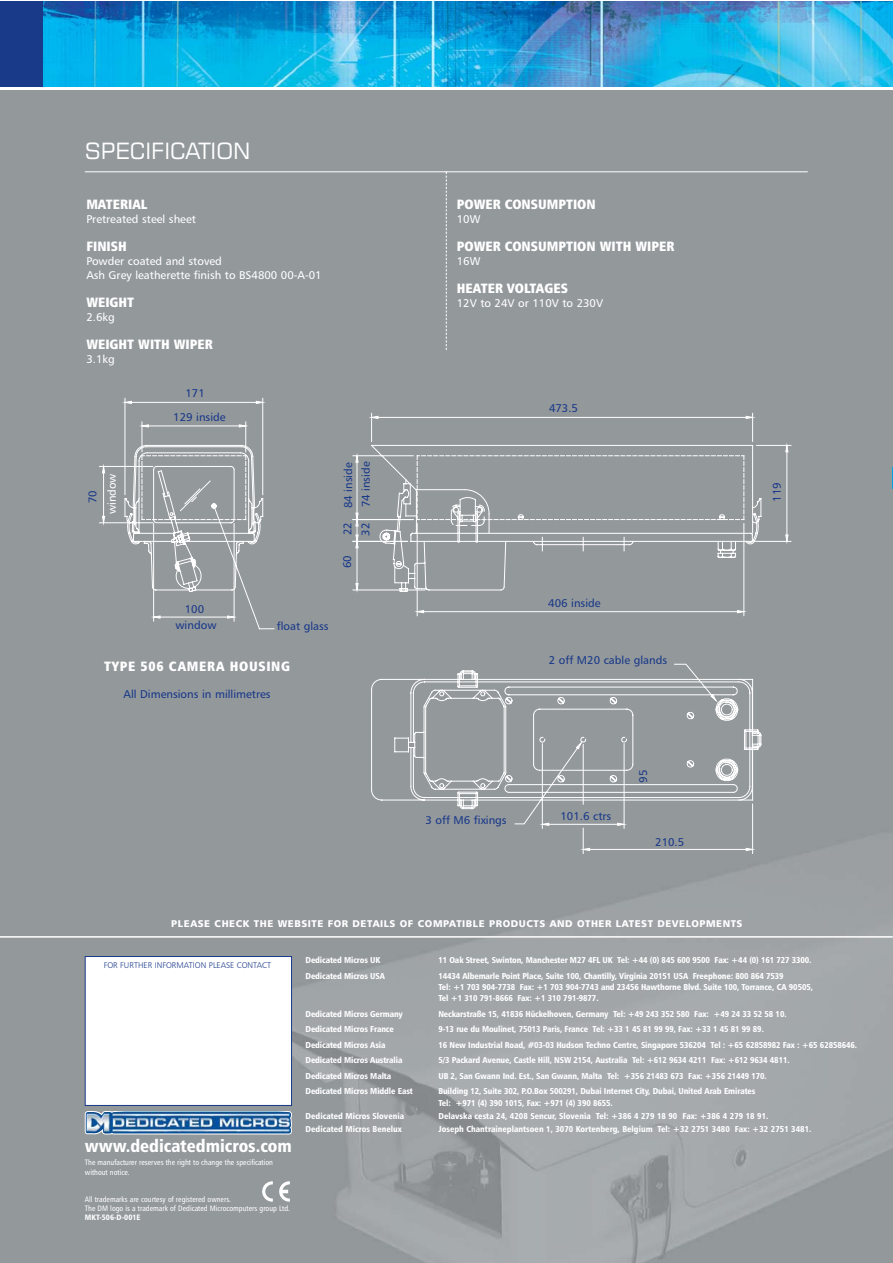
<style>
.page{position:relative;width:893px;height:1263px;background:#fff}
.page>*{position:absolute;margin:0;border:0;box-sizing:border-box;transform-origin:0 0}
.t1{font:22.5px "Square 721 BT";color:#fff}
.t2{font:17.55px "Humanist 777 BT Black Condensed B";color:#fff}
.t3{font:13.5px "Humanist 777 BT Extra Black Cond B";color:#fff}
.t4{font:13.5px "Humanist 777 BT Extra Black Cond B";letter-spacing:.05em;color:#fff}
.t5{font:11.25px/16.2px "Humanist 777 BT Roman B";color:#193989}
.t6{font:11.25px/14px "Humanist 777 BT Roman B";color:#fff}
.t7{font:9.75px "Humanist 777 BT Black B";letter-spacing:.055em;color:#fff}
.t8{font:8.55px/11.2px "Humanist 777 BT Black Condensed B";letter-spacing:-.015em;color:#fff}
.t9{font:8.25px "Humanist 777 BT Light B";color:#193989}
.t10{font:7.8px/9.3px "Humanist 777 BT Roman Condensed B";color:#fff}
.t11{font:7.8px "Humanist 777 BT Black Condensed B";color:#fff}
</style>
<div class="page">
<img style="left:0;top:91px;width:893px;height:1172px">
<svg style="left:446px;top:172px;width:1px;height:178px"></svg>
<hr style="left:85px;top:171px;width:723px;height:1px;background:#fff">
<img style="left:85px;top:1111px;width:207px;height:23px">
<div style="left:85px;top:956px;width:207px;height:149px;background:#fff"></div>
<div style="left:85px;top:956px;width:207px;height:150px;border:1px solid #193989"></div>
<img style="left:42px;top:1px;width:851px;height:85px">
<div style="left:0;top:1px;width:42px;height:85px;background:#193989"></div>
<hr style="left:0;top:936px;width:893px;height:2px;background:#fff">
<svg style="left:262px;top:1181px;width:11px;height:21px"></svg>
<svg style="left:279px;top:1181px;width:11px;height:21px"></svg>
<svg style="left:371px;top:851px;width:382px;height:3px"></svg>
<div style="left:152px;top:622px;width:606px;height:229px;background:#93989b"></div>
<svg style="left:371px;top:622px;width:391px;height:149px"></svg>
<hr style="left:124px;top:397px;width:634px;height:3px;background:#93989b">
<svg style="left:99px;top:400px;width:690px;height:222px"></svg>
<h1 class="t1" style="left:85px;top:142px;width:167px">SPECIFICATION</h1>
<h3 class="t3" style="left:86px;top:199px;width:63px">MATERIAL</h3>
<h3 class="t6" style="left:86px;top:213px;width:111px">Pretreated steel sheet</h3>
<h3 class="t3" style="left:86px;top:240px;width:42px">FINISH</h3>
<h3 class="t6" style="left:86px;top:254px;width:237px">Powder coated and stoved<br>Ash Grey leatherette finish to BS4800 00-A-01</h3>
<h3 class="t3" style="left:86px;top:296px;width:49px">WEIGHT</h3>
<h3 class="t6" style="left:86px;top:310px;width:30px">2.6kg</h3>
<h3 class="t3" style="left:86px;top:338px;width:128px">WEIGHT WITH WIPER</h3>
<h3 class="t6" style="left:86px;top:352px;width:30px">3.1kg</h3>
<h3 class="t5" style="left:173px;top:382px;width:54px;line-height:23.9px;text-indent:12px">171<br>129 inside</h3>
<h3 class="t5" style="left:85px;top:503px;width:14px;rotate:-90deg">70</h3>
<h3 class="t6" style="left:105px;top:514px;width:42px;rotate:-90deg">window</h3>
<h3 class="t5" style="left:340px;top:508px;width:48px;line-height:17.7px;rotate:-90deg">84 inside<br>74 inside</h3>
<h3 class="t5" style="left:339px;top:535px;width:15px;line-height:18.1px;rotate:-90deg">22<br>32</h3>
<h3 class="t5" style="left:339px;top:568px;width:14px;rotate:-90deg">60</h3>
<h3 class="t5" style="left:176px;top:601px;width:42px;text-align:center">100 window</h3>
<h3 class="t5" style="left:277px;top:618px;width:53px">float glass</h3>
<h3 class="t4" style="left:104px;top:660px;width:187px">TYPE 506 CAMERA HOUSING</h3>
<h3 class="t5" style="left:124px;top:687px;width:149px">All Dimensions in millimetres</h3>
<h3 class="t3" style="left:457px;top:199px;width:140px">POWER CONSUMPTION</h3>
<h3 class="t6" style="left:457px;top:213px;width:25px">10W</h3>
<h3 class="t3" style="left:457px;top:241px;width:219px">POWER CONSUMPTION WITH WIPER</h3>
<h3 class="t6" style="left:457px;top:255px;width:25px">16W</h3>
<h3 class="t3" style="left:457px;top:282px;width:113px">HEATER VOLTAGES</h3>
<h3 class="t6" style="left:457px;top:296px;width:148px">12V to 24V or 110V to 230V</h3>
<h3 class="t5" style="left:549px;top:401px;width:31px">473.5</h3>
<h3 class="t5" style="left:548px;top:595px;width:54px">406 inside</h3>
<h3 class="t5" style="left:549px;top:652px;width:120px">2 off M20 cable glands</h3>
<h3 class="t5" style="left:425px;top:812px;width:83px">3 off M6 fixings</h3>
<h3 class="t5" style="left:560px;top:808px;width:52px">101.6 ctrs</h3>
<h3 class="t5" style="left:635px;top:783px;width:14px;rotate:-90deg">95</h3>
<h3 class="t5" style="left:655px;top:834px;width:31px">210.5</h3>
<p class="t7" style="left:171px;top:920px;width:573px">PLEASE CHECK THE WEBSITE FOR DETAILS OF COMPATIBLE PRODUCTS AND OTHER LATEST DEVELOPMENTS</p>
<h3 class="t5" style="left:769px;top:502px;width:21px;rotate:-90deg">119</h3>
<p class="t9" style="left:104px;top:961px;width:169px">FOR FURTHER INFORMATION PLEASE CONTACT</p>
<h2 class="t2" style="left:85px;top:1138px;width:209px">www.dedicatedmicros.com</h2>
<p class="t10" style="left:85px;top:1158px;width:190px">The manufacturer reserves the right to change the specification without notice.</p>
<p class="t10" style="left:85px;top:1195px;width:207px">All trademarks are courtesy of registered owners.<br>The DM logo is a trademark of Dedicated Microcomputers group Ltd.</p>
<p class="t11" style="left:85px;top:1213px;width:57px">MKT-506-D-001E</p>
<p class="t8" style="left:305px;top:955px;width:76px">Dedicated Micros UK</p>
<p class="t8" style="left:438px;top:955px;width:375px">11 Oak Street, Swinton, Manchester M27 4FL UK Tel: +44 (0) 845 600 9500 Fax: +44 (0) 161 727 3300.</p>
<p class="t8" style="left:305px;top:971px;width:81px">Dedicated Micros USA</p>
<p class="t8" style="left:438px;top:971px;width:376px">14434 Albemarle Point Place, Suite 100, Chantilly, Virginia 20151 USA Freephone: 800 864 7539<br>Tel: +1 703 904-7738 Fax: +1 703 904-7743 and 23456 Hawthorne Blvd. Suite 100, Torrance, CA 90505,<br>Tel +1 310 791-8666 Fax: +1 310 791-9877.</p>
<p class="t8" style="left:305px;top:1009px;width:99px">Dedicated Micros Germany</p>
<p class="t8" style="left:438px;top:1009px;width:350px">Neckarstraße 15, 41836 Hückelhoven, Germany Tel: +49 243 352 580 Fax: +49 24 33 52 58 10.</p>
<p class="t8" style="left:305px;top:1024px;width:90px">Dedicated Micros France</p>
<p class="t8" style="left:438px;top:1024px;width:327px">9-13 rue du Moulinet, 75013 Paris, France Tel: +33 1 45 81 99 99, Fax: +33 1 45 81 99 89.</p>
<p class="t8" style="left:305px;top:1040px;width:82px">Dedicated Micros Asia</p>
<p class="t8" style="left:438px;top:1040px;width:420px">16 New Industrial Road, #03-03 Hudson Techno Centre, Singapore 536204 Tel : +65 62858982 Fax : +65 62858646.</p>
<p class="t8" style="left:305px;top:1055px;width:98px">Dedicated Micros Australia</p>
<p class="t8" style="left:438px;top:1055px;width:353px">5/3 Packard Avenue, Castle Hill, NSW 2154, Australia Tel: +612 9634 4211 Fax: +612 9634 4811.</p>
<p class="t8" style="left:305px;top:1071px;width:87px">Dedicated Micros Malta</p>
<p class="t8" style="left:438px;top:1071px;width:330px">UB 2, San Gwann Ind. Est., San Gwann, Malta Tel: +356 21483 673 Fax: +356 21449 170.</p>
<p class="t8" style="left:305px;top:1086px;width:109px">Dedicated Micros Middle East</p>
<p class="t8" style="left:438px;top:1086px;width:319px">Building 12, Suite 302, P.O.Box 500291, Dubai Internet City, Dubai, United Arab Emirates<br>Tel: +971 (4) 390 1015, Fax: +971 (4) 390 8655.</p>
<p class="t8" style="left:305px;top:1111px;width:100px">Dedicated Micros Slovenia</p>
<p class="t8" style="left:438px;top:1111px;width:332px">Delavska cesta 24, 4208 Sencur, Slovenia Tel: +386 4 279 18 90 Fax: +386 4 279 18 91.</p>
<p class="t8" style="left:305px;top:1124px;width:98px">Dedicated Micros Benelux</p>
<p class="t8" style="left:438px;top:1124px;width:375px">Joseph Chantraineplantsoen 1, 3070 Kortenberg, Belgium Tel: +32 2751 3480 Fax: +32 2751 3481.</p>
</div>
